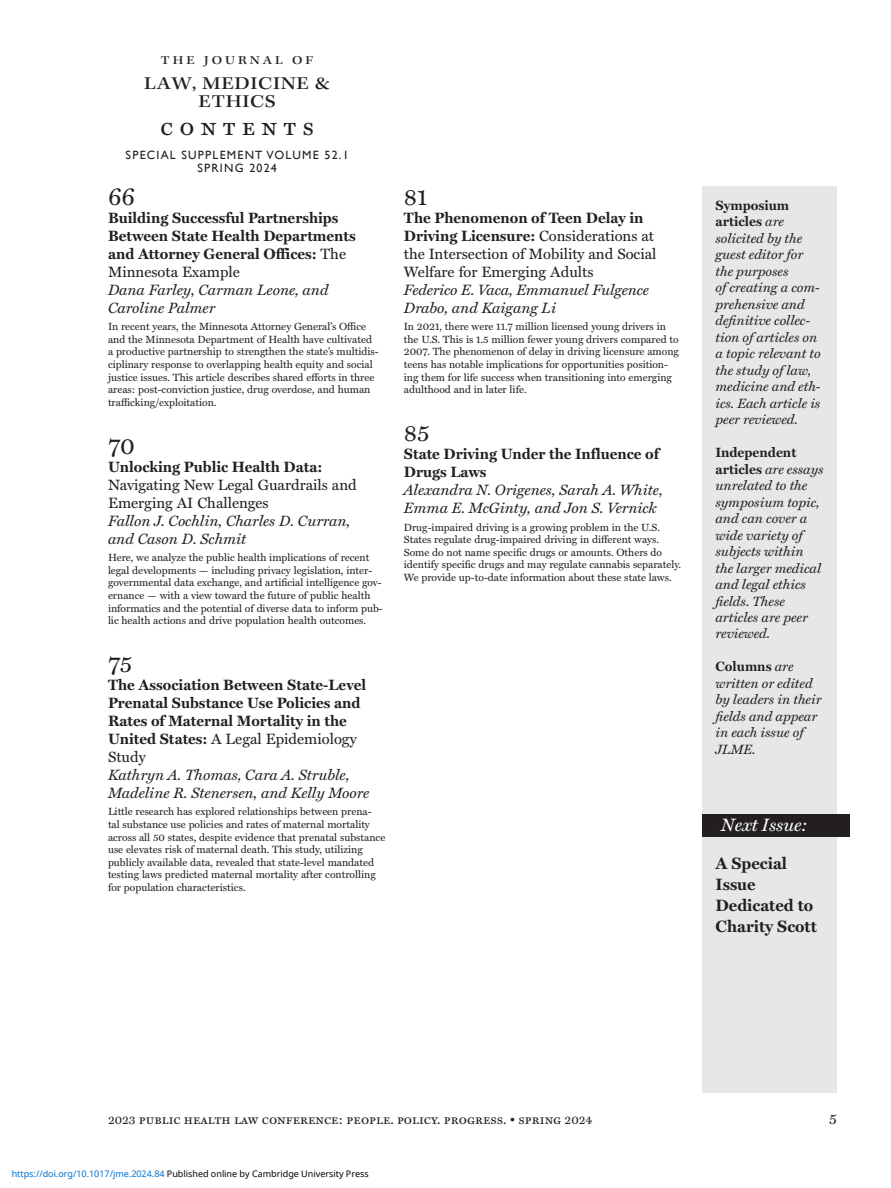
<style>
.page{position:relative;width:891px;height:1188px;background:#fff}
.page>*{position:absolute;margin:0;border:0;box-sizing:border-box;transform-origin:0 0}
.t1{font:24.75px "Miller Text Roman SC";letter-spacing:.25em;color:#231f20}
.t2{font:24px "Miller Text";color:#231f20}
.t3{font:500 expanded 18px/18px "Kepler Std";letter-spacing:.035em;color:#231f20;text-align:center}
.t4{font:italic 18px "Miller Text";color:#fff}
.t5{font:700 16.5px/21px "Miller Text";color:#231f20}
.t6{font:700 15px/18px "Miller Text";color:#231f20}
.t7{font:italic 15px/18px "Miller Text";color:#231f20}
.t8{font:15px/18px "Miller Text";color:#231f20}
.t9{font:italic 13.5px/16.5px "Miller Text";color:#231f20}
.t10{font:13.5px "Miller Text Roman SC";color:#231f20}
.t11{font:12px/13.5px "Gill Sans";letter-spacing:.1em;color:#231f20;text-align:center}
.t12{font:500 expanded 12px "Kepler Std";letter-spacing:.25em;color:#231f20}
.t13{font:10.5px/12.6px "Miller Text";color:#231f20}
.t14{font:9px "Noto Sans";color:#000}
.s1{font-weight:400}
.s2{font-weight:700}
.s3{font-weight:700;font-style:normal}
.s4{font-size:12px}
.s5{color:#0172cf}
</style>
<div class="page">
<div style="left:702px;top:186px;width:135px;height:660px;background:#e6e7e9"></div>
<div style="left:702px;top:814px;width:147px;height:22px;background:#231f20"></div>
<div style="left:702px;top:843px;width:135px;height:250px;background:#e6e7e9"></div>
<p class="t12" style="left:161px;top:53px;width:154px">THE JOURNAL OF</p>
<h3 class="t3" style="left:144px;top:76px;width:187px">LAW, MEDICINE &amp;<br>ETHICS</h3>
<h1 class="t1" style="left:160px;top:112px;width:155px">contents</h1>
<p class="t11" style="left:126px;top:148px;width:225px">SPECIAL SUPPLEMENT VOLUME 52.1<br>SPRING 2024</p>
<h2 class="t2" style="left:108px;top:183px;width:29px">66</h2>
<h3 class="t6" style="left:108px;top:209px;width:249px">Building Successful Partnerships<br>Between State Health Departments and Attorney General Offices: <span class="s1">The<br>Minnesota Example</span></h3>
<h3 class="t7" style="left:108px;top:281px;width:222px">Dana Farley, Carman Leone, and<br>Caroline Palmer</h3>
<p class="t13" style="left:108px;top:320px;width:272px">In recent years, the Minnesota Attorney General’s Office and the Minnesota Department of Health have cultivated a productive partnership to strengthen the state’s multidis&shy;ciplinary response to overlapping health equity and social justice issues. This article describes shared efforts in three areas: post-conviction justice, drug overdose, and human trafficking/exploitation.</p>
<h2 class="t2" style="left:108px;top:432px;width:28px">70</h2>
<h3 class="t6" style="left:108px;top:458px;width:216px">Unlocking Public Health Data:</h3>
<h3 class="t8" style="left:108px;top:476px;width:250px">Navigating New Legal Guardrails and<br>Emerging AI Challenges</h3>
<h3 class="t7" style="left:108px;top:512px;width:244px">Fallon J. Cochlin, Charles D. Curran, and Cason D. Schmit</h3>
<p class="t13" style="left:108px;top:551px;width:276px">Here, we analyze the public health implications of recent legal developments — including privacy legislation, inter&shy;governmental data exchange, and artificial intelligence gov&shy;ernance — with a view toward the future of public health informatics and the potential of diverse data to inform pub&shy;lic health actions and drive population health outcomes.</p>
<h2 class="t2" style="left:108px;top:650px;width:26px">75</h2>
<h3 class="t6" style="left:108px;top:676px;width:260px">The Association Between State-Level<br>Prenatal Substance Use Policies and<br>Rates of Maternal Mortality in the<br>United States: <span class="s1">A Legal Epidemiology<br>Study</span></h3>
<h3 class="t7" style="left:108px;top:766px;width:263px">Kathryn A. Thomas, Cara A. Struble,<br>Madeline R. Stenersen, and Kelly Moore</h3>
<p class="t13" style="left:108px;top:806px;width:279px">Little research has explored relationships between prena&shy;tal substance use policies and rates of maternal mortality across all 50 states, despite evidence that prenatal substance use elevates risk of maternal death. This study, utilizing publicly available data, revealed that state-level mandated testing laws predicted maternal mortality after controlling for population characteristics.</p>
<h2 class="t2" style="left:404px;top:183px;width:25px">81</h2>
<h3 class="t8" style="left:404px;top:209px;width:254px"><span class="s2">The Phenomenon of Teen Delay in Driving Licensure:</span> Considerations at the Intersection of Mobility and Social Welfare for Emerging Adults</h3>
<h3 class="t7" style="left:404px;top:281px;width:247px">Federico E. Vaca, Emmanuel Fulgence<br>Drabo, and Kaigang Li</h3>
<p class="t13" style="left:404px;top:320px;width:277px">In 2021, there were 11.7 million licensed young drivers in the U.S. This is 1.5 million fewer young drivers compared to 2007. The phenomenon of delay in driving licensure among teens has notable implications for opportunities position&shy;ing them for life success when transitioning into emerging adulthood and in later life.</p>
<h2 class="t2" style="left:404px;top:419px;width:27px">85</h2>
<h3 class="t6" style="left:404px;top:445px;width:257px">State Driving Under the Influence of<br>Drugs Laws</h3>
<h3 class="t7" style="left:404px;top:481px;width:260px">Alexandra N. Origenes, Sarah A. White,<br>Emma E. McGinty, and Jon S. Vernick</h3>
<p class="t13" style="left:404px;top:521px;width:279px">Drug-impaired driving is a growing problem in the U.S.<br>States regulate drug-impaired driving in different ways.<br>Some do not name specific drugs or amounts. Others do identify specific drugs and may regulate cannabis separately.<br>We provide up-to-date information about these state laws.</p>
<p class="t9" style="left:716px;top:197px;width:107px"><span class="s3">Symposium articles</span> are solicited by the guest editor for the purposes<br>of creating a com&shy;prehensive and definitive collec&shy;tion of articles on a topic relevant to the study of law, medicine and eth&shy;ics. Each article is peer reviewed.</p>
<p class="t9" style="left:716px;top:444px;width:110px"><span class="s3">Independent articles</span> are essays unrelated to the symposium topic, and can cover a wide variety of subjects within the larger medical and legal ethics fields. These articles are peer reviewed.</p>
<p class="t9" style="left:716px;top:659px;width:107px"><span class="s3">Columns</span> are written or edited by leaders in their fields and appear in each issue of<br>JLME.</p>
<h3 class="t4" style="left:721px;top:814px;width:88px">Next Issue:</h3>
<h3 class="t5" style="left:716px;top:853px;width:103px">A Special<br>Issue<br>Dedicated to<br>Charity Scott</h3>
<p class="t10" style="left:108px;top:1111px;width:486px"><span class="s4">2023</span> public health law conference: people. policy. progress. • spring <span class="s4">2024</span></p>
<h3 class="t8" style="left:829px;top:1109px;width:9px">5</h3>
<p class="t14" style="left:12px;top:1168px;width:359px"><span class="s5">https://doi.org/10.1017/jme.2024.84</span> Published online by Cambridge University Press</p>
</div>
